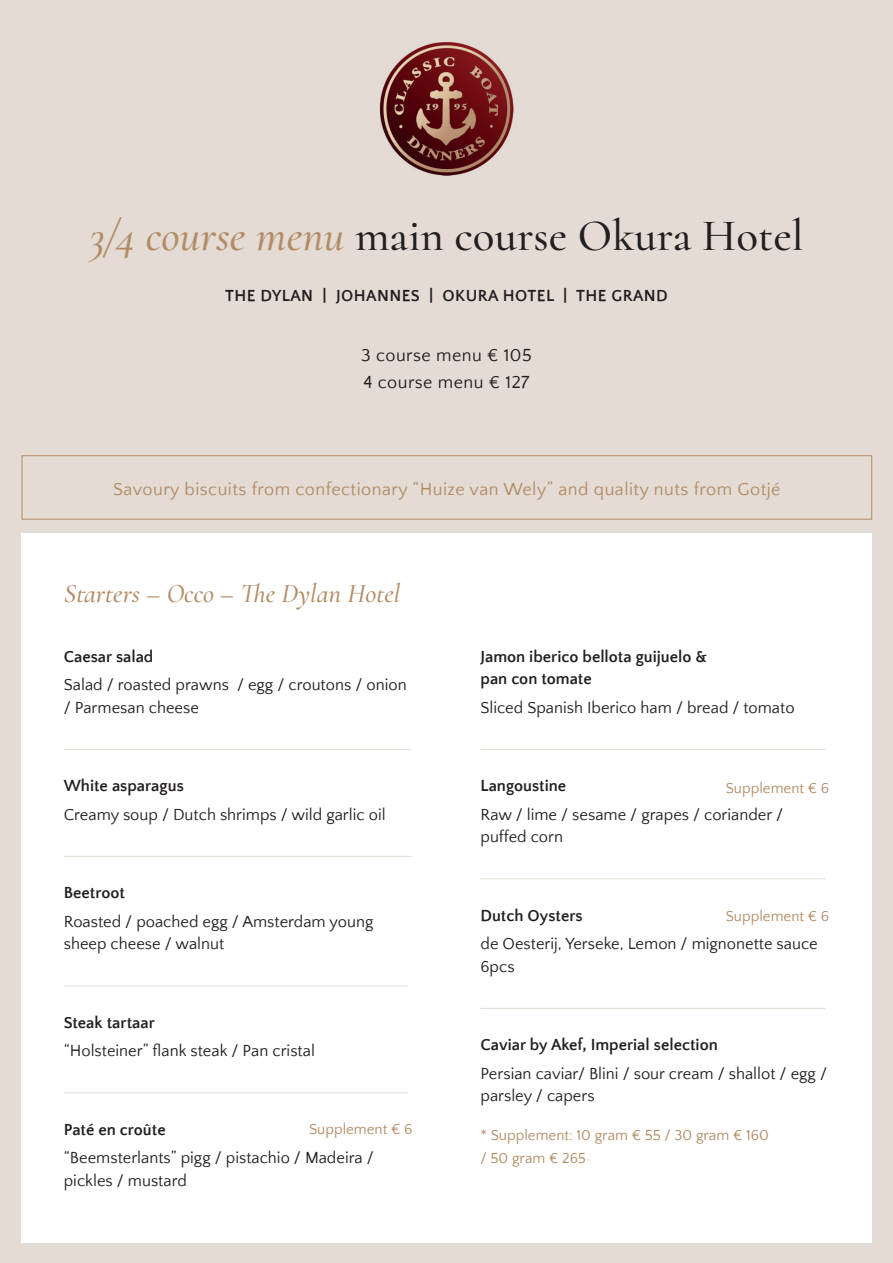
<style>
.page{position:relative;width:893px;height:1263px;background:#e3dbd4}
.page>*{position:absolute;margin:0;border:0;box-sizing:border-box;transform-origin:0 0}
.t1{font:300 45px "Cormorant";color:#231f20}
.t2{font:italic 300 27px "Cormorant";color:#b28c65}
.t3{font:18px "Quattrocento Sans";letter-spacing:.025em;color:#b28c65}
.t4{font:18px/27px "Quattrocento Sans";letter-spacing:.025em;color:#231f20}
.t5{font:16.5px/22.5px "Quattrocento Sans";color:#231f20}
.t6{font:700 16.5px/22.5px "Quattrocento Sans";color:#231f20}
.t7{font:700 16.5px "Quattrocento Sans";letter-spacing:.025em;color:#231f20}
.t8{font:15px/22.5px "Quattrocento Sans";color:#b28c65}
.s1{font-style:italic;color:#b28c65}
</style>
<div class="page">
<div style="left:21px;top:534px;width:851px;height:709px;background:#fff"></div>
<div style="left:22px;top:455px;width:850px;height:64px;border:1px solid #b28c65"></div>
<hr style="left:64px;top:749px;width:347px;height:1px;background:#e3dcd4">
<hr style="left:64px;top:856px;width:347px;height:1px;background:#e3dcd4">
<hr style="left:64px;top:985px;width:344px;height:1px;background:#e3dcd4">
<hr style="left:64px;top:1092px;width:344px;height:1px;background:#e3dcd4">
<hr style="left:480px;top:749px;width:345px;height:1px;background:#e3dcd4">
<hr style="left:480px;top:878px;width:345px;height:1px;background:#e3dcd4">
<hr style="left:480px;top:1008px;width:345px;height:1px;background:#e3dcd4">
<img style="left:380px;top:42px;width:133px;height:133px">
<h1 class="t1" style="left:89px;top:208px;width:716px"><span class="s1">3/4 course menu</span> main course Okura Hotel</h1>
<p class="t7" style="left:225px;top:287px;width:444px">THE DYLAN | JOHANNES | OKURA HOTEL | THE GRAND</p>
<p class="t4" style="left:361px;top:342px;width:172px">3 course menu € 105<br>4 course menu € 127</p>
<p class="t3" style="left:113px;top:480px;width:669px">Savoury biscuits from confectionary “Huize van Wely” and quality nuts from Gotjé</p>
<h2 class="t2" style="left:64px;top:572px;width:338px">Starters – Occo – The Dylan Hotel</h2>
<p class="t6" style="left:64px;top:646px;width:91px">Caesar salad</p>
<p class="t5" style="left:64px;top:674px;width:344px">Salad / roasted prawns / egg / croutons / onion / Parmesan cheese</p>
<p class="t6" style="left:64px;top:775px;width:122px">White asparagus</p>
<p class="t5" style="left:64px;top:804px;width:323px">Creamy soup / Dutch shrimps / wild garlic oil</p>
<p class="t6" style="left:64px;top:882px;width:63px">Beetroot</p>
<p class="t5" style="left:64px;top:911px;width:311px">Roasted / poached egg / Amsterdam young sheep cheese / walnut</p>
<p class="t6" style="left:64px;top:1012px;width:93px">Steak tartaar</p>
<p class="t5" style="left:64px;top:1040px;width:253px">“Holsteiner” flank steak / Pan cristal</p>
<p class="t8" style="left:309px;top:1119px;width:105px">Supplement € 6</p>
<p class="t6" style="left:64px;top:1119px;width:103px">Paté en croûte</p>
<p class="t5" style="left:64px;top:1147px;width:312px">“Beemsterlants” pigg / pistachio / Madeira / pickles / mustard</p>
<p class="t6" style="left:480px;top:646px;width:228px">Jamon iberico bellota guijuelo &amp; pan con tomate</p>
<p class="t5" style="left:480px;top:697px;width:316px">Sliced Spanish Iberico ham / bread / tomato</p>
<p class="t6" style="left:480px;top:775px;width:87px">Langoustine</p>
<p class="t5" style="left:480px;top:804px;width:304px">Raw / lime / sesame / grapes / coriander / puffed corn</p>
<p class="t8" style="left:726px;top:777px;width:105px">Supplement € 6</p>
<p class="t6" style="left:480px;top:905px;width:104px">Dutch Oysters</p>
<p class="t5" style="left:480px;top:933px;width:339px">de Oesterij, Yerseke, Lemon / mignonette sauce<br>6pcs</p>
<p class="t8" style="left:726px;top:905px;width:105px">Supplement € 6</p>
<p class="t6" style="left:480px;top:1034px;width:239px">Caviar by Akef, Imperial selection</p>
<p class="t5" style="left:480px;top:1063px;width:348px">Persian caviar/ Blini / sour cream / shallot / egg / parsley / capers</p>
<p class="t8" style="left:480px;top:1125px;width:290px">* Supplement: 10 gram € 55 / 30 gram € 160 / 50 gram € 265</p>
</div>
